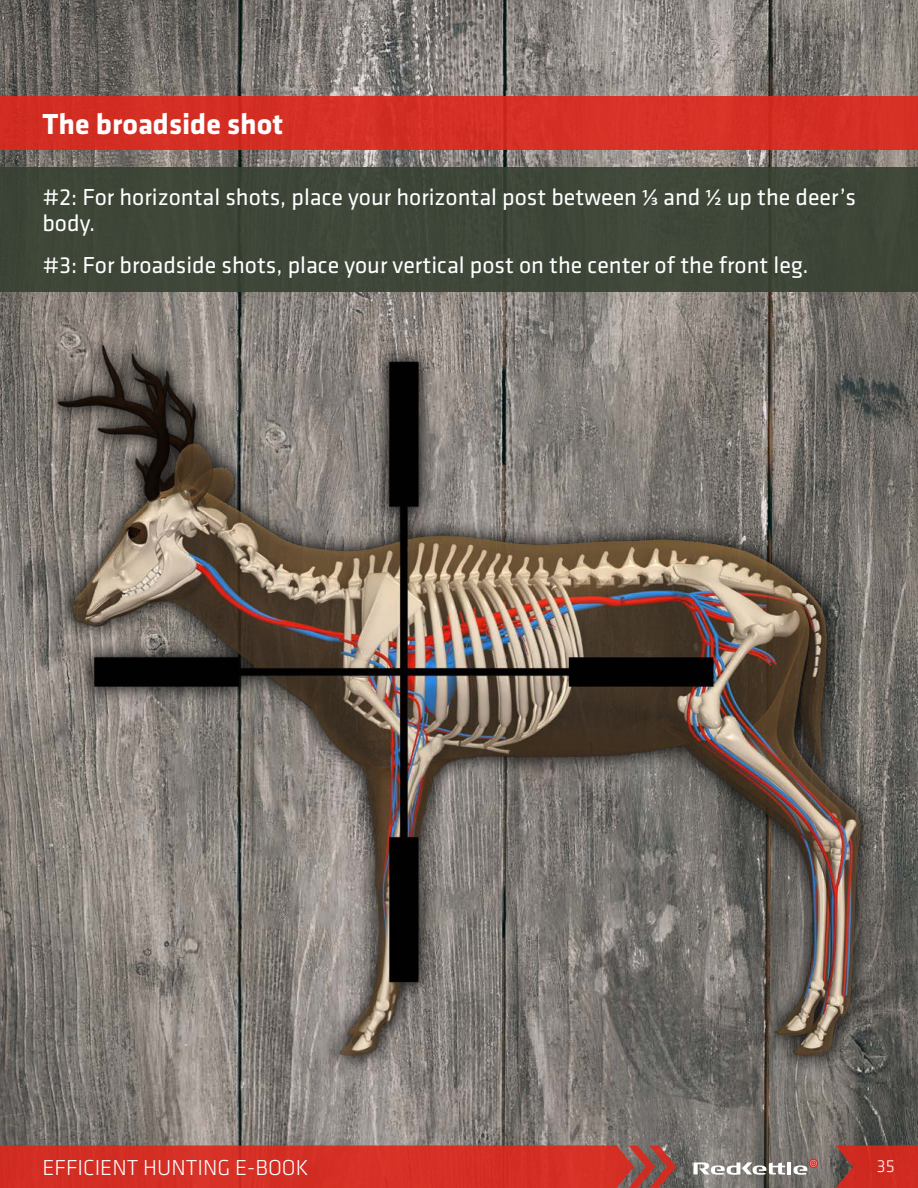
<style>
.page{position:relative;width:918px;height:1188px;background:#fff}
.page>*{position:absolute;margin:0;border:0;box-sizing:border-box;transform-origin:0 0}
.t1{font:700 30px "Klavika Basic";color:#fff}
.t2{font:24px/25.5px "Klavika Basic";color:#fff}
.t3{font:300 22.5px "Klavika Basic";color:#fff}
.t4{font:300 18px "Klavika Basic";color:#fff}
.s1{font-family:"Calibri"}
</style>
<div class="page">
<img style="left:0;top:0;width:918px;height:1145px">
<svg style="left:0;top:1145px;width:918px;height:43px;background:#c03f36"></svg>
<div style="left:0;top:96px;width:918px;height:54px;background:#d53025"></div>
<img style="left:43px;top:336px;width:832px;height:747px">
<div style="left:0;top:167px;width:918px;height:124px;background:#3e4638"></div>
<p class="t1" style="left:43px;top:103px;width:242px">The broadside shot</p>
<p class="t2" style="left:43px;top:184px;width:815px">#2: For horizontal shots, place your horizontal post between <span class="s1">1/3</span> and <span class="s1">1/2</span> up the deer’s body.</p>
<p class="t2" style="left:43px;top:252px;width:768px">#3: For broadside shots, place your vertical post on the center of the front leg.</p>
<p class="t3" style="left:43px;top:1154px;width:268px">EFFICIENT HUNTING E-BOOK</p>
<p class="t4" style="left:877px;top:1155px;width:19px">35</p>
</div>
